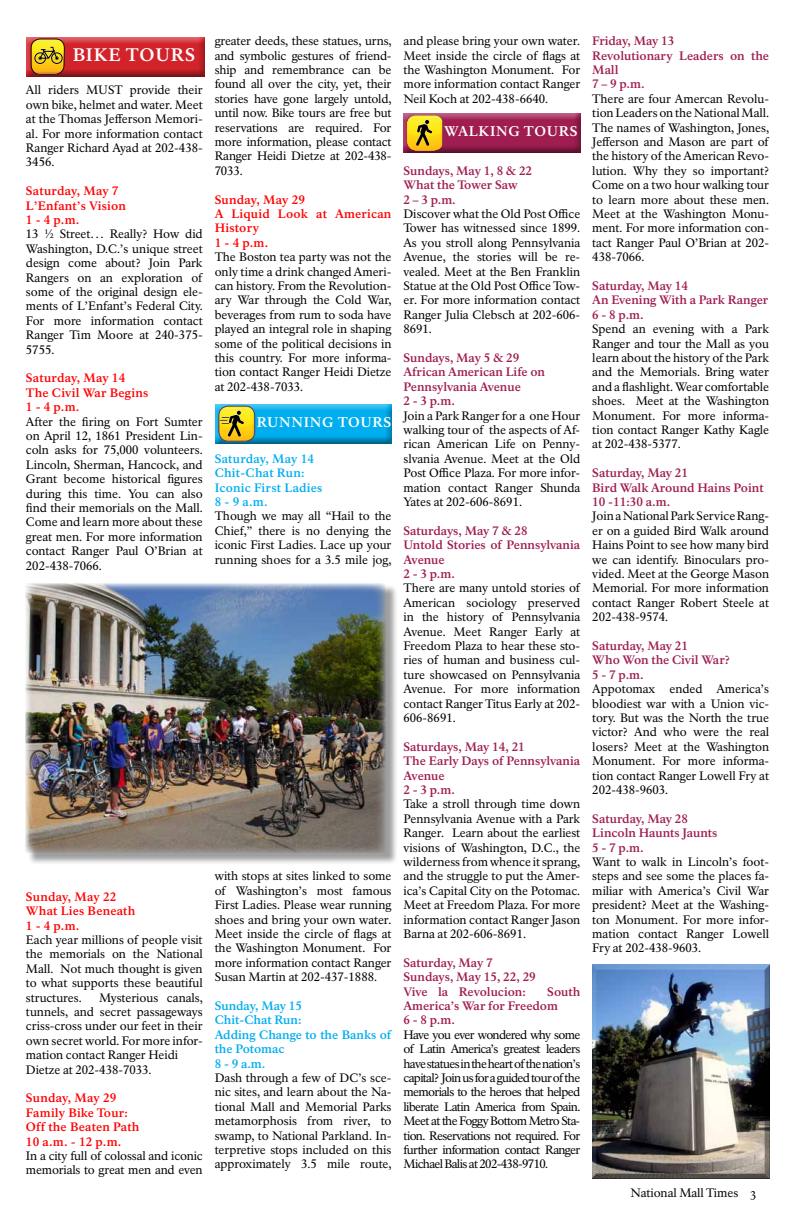
<style>
.page{position:relative;width:792px;height:1224px;background:#fff}
.page>*{position:absolute;margin:0;border:0;box-sizing:border-box;transform-origin:0 0}
.t1{font:700 17.9px "NPS Rawlinson OT";letter-spacing:.05em;color:#fff}
.t2{font:700 13.9px "NPS Rawlinson OT";letter-spacing:.05em;color:#fff}
.t3{font:12px/14.4px "NPS Rawlinson OT";letter-spacing:-.005em;color:#000;text-align:justify}
.t4{font:700 12px/14.4px "NPS Rawlinson OT";letter-spacing:-.005em;color:#9f1d51}
.t5{font:700 12px/14.4px "NPS Rawlinson OT";letter-spacing:.02em;color:#f00}
.t6{font:700 12px/14.4px "NPS Rawlinson OT";color:#00aeef}
.t7{font:700 12px/14.4px "NPS Rawlinson OT";letter-spacing:.02em;color:#00aeef}
.t8{font:12px "NPS Rawlinson";letter-spacing:-.005em;color:#000}
</style>
<div class="page">
<div style="left:25px;top:36px;width:181px;height:39px;background:#df676b"></div>
<div style="left:25px;top:38px;width:181px;height:39px;background:#000;opacity:.6"></div>
<svg style="left:30px;top:36px;width:35px;height:39px"></svg>
<div style="left:212px;top:404px;width:181px;height:40px;background:#000;opacity:.6"></div>
<div style="left:218px;top:406px;width:37px;height:36px;border:1px solid #4d4365;border-radius:10px"></div>
<svg style="left:219px;top:406px;width:35px;height:36px"></svg>
<div style="left:402px;top:112px;width:180px;height:39px;background:#bd6387"></div>
<div style="left:402px;top:114px;width:180px;height:39px;background:#000;opacity:.6"></div>
<svg style="left:407px;top:115px;width:35px;height:36px"></svg>
<div style="left:27px;top:584px;width:371px;height:281px;background:#383839;opacity:.49"></div>
<img style="left:26px;top:583px;width:360px;height:270px">
<div style="left:591px;top:964px;width:179px;height:215px;background:#000;opacity:.75"></div>
<h1 class="t1" style="left:73px;top:44px;width:124px">Bike Tours</h1>
<p class="t3" style="left:26px;top:83px;width:178px">All riders MUST provide their own bike, helmet and water. Meet at the Thomas Jefferson Memori&shy;al. For more information contact Ranger Richard Ayad at 202-438- 3456.</p>
<p class="t5" style="left:26px;top:184px;width:102px">Saturday, May 7<br>L’Enfant’s Vision<br>1 - 4 p.m.</p>
<p class="t3" style="left:26px;top:227px;width:178px">13 ½ Street… Really? How did Washington, D.C.’s unique street design come about? Join Park Rangers on an exploration of some of the original design ele&shy;ments of L’Enfant’s Federal City.<br>For more information contact Ranger Tim Moore at 240-375- 5755.</p>
<p class="t5" style="left:26px;top:371px;width:124px">Saturday, May 14<br>The Civil War Begins<br>1 - 4 p.m.</p>
<p class="t3" style="left:26px;top:414px;width:178px">After the firing on Fort Sumter on April 12, 1861 President Lin&shy;coln asks for 75,000 volunteers.<br>Lincoln, Sherman, Hancock, and Grant become historical figures during this time. You can also find their memorials on the Mall.<br>Come and learn more about these great men. For more information contact Ranger Paul O’Brian at 202-438-7066.</p>
<p class="t5" style="left:26px;top:889px;width:111px">Sunday, May 22<br>What Lies Beneath<br>1 - 4 p.m.</p>
<p class="t3" style="left:26px;top:933px;width:178px">Each year millions of people visit the memorials on the National Mall. Not much thought is given to what supports these beautiful structures.</p>
<p class="t3" style="left:26px;top:990px;width:178px;text-align:left;text-indent:73px">Mysterious canals, tunnels, and secret passageways criss-cross under our feet in their own secret world. For more infor&shy;mation contact Ranger Heidi<br>Dietze at 202-438-7033.</p>
<p class="t5" style="left:26px;top:1091px;width:115px">Sunday, May 29<br>Family Bike Tour:<br>Off the Beaten Path<br>10 a.m. - 12 p.m.</p>
<p class="t3" style="left:26px;top:1149px;width:178px">In a city full of colossal and iconic memorials to great men and even</p>
<p class="t3" style="left:215px;top:34px;width:178px">greater deeds, these statues, urns, and symbolic gestures of friend&shy;ship and remembrance can be found all over the city, yet, their stories have gone largely untold, until now. Bike tours are free but reservations are required. For more information, please contact Ranger Heidi Dietze at 202-438- 7033.</p>
<p class="t5" style="left:215px;top:192px;width:178px">Sunday, May 29<br>A Liquid Look at American<br>History<br>1 - 4 p.m.</p>
<p class="t3" style="left:215px;top:250px;width:178px">The Boston tea party was not the only time a drink changed Ameri&shy;can history. From the Revolution&shy;ary War through the Cold War, beverages from rum to soda have played an integral role in shaping some of the political decisions in this country. For more informa&shy;tion contact Ranger Heidi Dietze at 202-438-7033.</p>
<p class="t2" style="left:257px;top:414px;width:136px">Running Tours</p>
<p class="t7" style="left:215px;top:452px;width:109px">Saturday, May 14<br>Chit-Chat Run:<br>Iconic First Ladies<br>8 - 9 a.m.</p>
<p class="t3" style="left:215px;top:509px;width:178px">Though we may all “Hail to the Chief,” there is no denying the iconic First Ladies. Lace up your running shoes for a 3.5 mile jog,</p>
<p class="t3" style="left:215px;top:869px;width:178px">with stops at sites linked to some of Washington’s most famous First Ladies. Please wear running shoes and bring your own water.<br>Meet inside the circle of flags at the Washington Monument. For more information contact Ranger Susan Martin at 202-437-1888.</p>
<p class="t6" style="left:215px;top:999px;width:178px">Sunday, May 15<br>Chit-Chat Run:<br>Adding Change to the Banks of the Potomac<br>8 - 9 a.m.</p>
<p class="t3" style="left:215px;top:1071px;width:178px">Dash through a few of DC’s sce&shy;nic sites, and learn about the Na&shy;tional Mall and Memorial Parks metamorphosis from river, to swamp, to National Parkland. In&shy;terpretive stops included on this approximately 3.5 mile route,</p>
<p class="t3" style="left:404px;top:34px;width:178px">and please bring your own water.<br>Meet inside the circle of flags at the Washington Monument. For more information contact Ranger Neil Koch at 202-438-6640.</p>
<p class="t2" style="left:444px;top:123px;width:135px">Walking Tours</p>
<p class="t4" style="left:404px;top:164px;width:130px">Sundays, May 1, 8 &amp; 22<br>What the Tower Saw<br>2 – 3 p.m.</p>
<p class="t3" style="left:404px;top:207px;width:178px">Discover what the Old Post Office Tower has witnessed since 1899.<br>As you stroll along Pennsylvania Avenue, the stories will be re&shy;vealed. Meet at the Ben Franklin Statue at the Old Post Office Tow&shy;er. For more information contact Ranger Julia Clebsch at 202-606- 8691.</p>
<p class="t4" style="left:404px;top:351px;width:143px">Sundays, May 5 &amp; 29<br>African American Life on<br>Pennsylvania Avenue<br>2 - 3 p.m.</p>
<p class="t3" style="left:404px;top:408px;width:178px">Join a Park Ranger for a one Hour walking tour of the aspects of Af&shy;rican American Life on Penny&shy;slvania Avenue. Meet at the Old Post Office Plaza. For more infor&shy;mation contact Ranger Shunda Yates at 202-606-8691.</p>
<p class="t4" style="left:404px;top:524px;width:178px">Saturdays, May 7 &amp; 28<br>Untold Stories of Pennsylvania<br>Avenue<br>2 - 3 p.m.</p>
<p class="t3" style="left:404px;top:581px;width:178px">There are many untold stories of American sociology preserved in the history of Pennsylvania Avenue. Meet Ranger Early at Freedom Plaza to hear these sto&shy;ries of human and business cul&shy;ture showcased on Pennsylvania Avenue. For more information contact Ranger Titus Early at 202- 606-8691.</p>
<p class="t4" style="left:404px;top:740px;width:178px">Saturdays, May 14, 21<br>The Early Days of Pennsylvania<br>Avenue<br>2 - 3 p.m.</p>
<p class="t3" style="left:404px;top:797px;width:178px">Take a stroll through time down Pennsylvania Avenue with a Park Ranger. Learn about the earliest visions of Washington, D.C., the wilderness from whence it sprang, and the struggle to put the Amer&shy;ica’s Capital City on the Potomac.<br>Meet at Freedom Plaza. For more information contact Ranger Jason Barna at 202-606-8691.</p>
<p class="t4" style="left:404px;top:956px;width:134px">Saturday, May 7<br>Sundays, May 15, 22, 29<br>Vive la Revolucion:</p>
<p class="t4" style="left:404px;top:984px;width:178px;text-indent:144px">South<br>America’s War for Freedom<br>6 - 8 p.m.</p>
<p class="t3" style="left:404px;top:1028px;width:178px">Have you ever wondered why some of Latin America’s greatest leaders have statues in the heart of the nation’s capital? Join us for a guided tour of the memorials to the heroes that helped liberate Latin America from Spain.<br>Meet at the Foggy Bottom Metro Sta&shy;tion. Reservations not required. For further information contact Ranger Michael Balis at 202-438-9710.</p>
<p class="t4" style="left:592px;top:34px;width:178px">Friday, May 13<br>Revolutionary Leaders on the<br>Mall<br>7 – 9 p.m.</p>
<p class="t3" style="left:592px;top:92px;width:178px">There are four Amercan Revolu&shy;tion Leaders on the National Mall.<br>The names of Washington, Jones, Jefferson and Mason are part of the history of the American Revo&shy;lution. Why they so important?<br>Come on a two hour walking tour to learn more about these men.<br>Meet at the Washington Monu&shy;ment. For more information con&shy;tact Ranger Paul O’Brian at 202- 438-7066.</p>
<p class="t4" style="left:592px;top:279px;width:178px">Saturday, May 14<br>An Evening With a Park Ranger<br>6 - 8 p.m.</p>
<p class="t3" style="left:592px;top:322px;width:178px">Spend an evening with a Park Ranger and tour the Mall as you learn about the history of the Park and the Memorials. Bring water and a flashlight. Wear comfortable shoes. Meet at the Washington Monument. For more informa&shy;tion contact Ranger Kathy Kagle at 202-438-5377.</p>
<p class="t4" style="left:592px;top:466px;width:173px">Saturday, May 21<br>Bird Walk Around Hains Point<br>10 -11:30 a.m.</p>
<p class="t3" style="left:592px;top:509px;width:178px">Join a National Park Service Rang&shy;er on a guided Bird Walk around Hains Point to see how many bird we can identify. Binoculars pro&shy;vided. Meet at the George Mason Memorial. For more information contact Ranger Robert Steele at 202-438-9574.</p>
<p class="t4" style="left:592px;top:639px;width:139px">Saturday, May 21<br>Who Won the Civil War?<br>5 - 7 p.m.</p>
<p class="t3" style="left:592px;top:682px;width:178px">Appotomax ended America’s bloodiest war with a Union vic&shy;tory. But was the North the true victor? And who were the real losers? Meet at the Washington Monument. For more informa&shy;tion contact Ranger Lowell Fry at 202-438-9603.</p>
<p class="t4" style="left:592px;top:812px;width:127px">Saturday, May 28<br>Lincoln Haunts Jaunts<br>5 - 7 p.m.</p>
<p class="t3" style="left:592px;top:855px;width:178px">Want to walk in Lincoln’s foot&shy;steps and see some the places fa&shy;miliar with America’s Civil War president? Meet at the Washing&shy;ton Monument. For more infor&shy;mation contact Ranger Lowell Fry at 202-438-9603.</p>
<p class="t8" style="left:631px;top:1186px;width:127px">National Mall Times 3</p>
</div>
